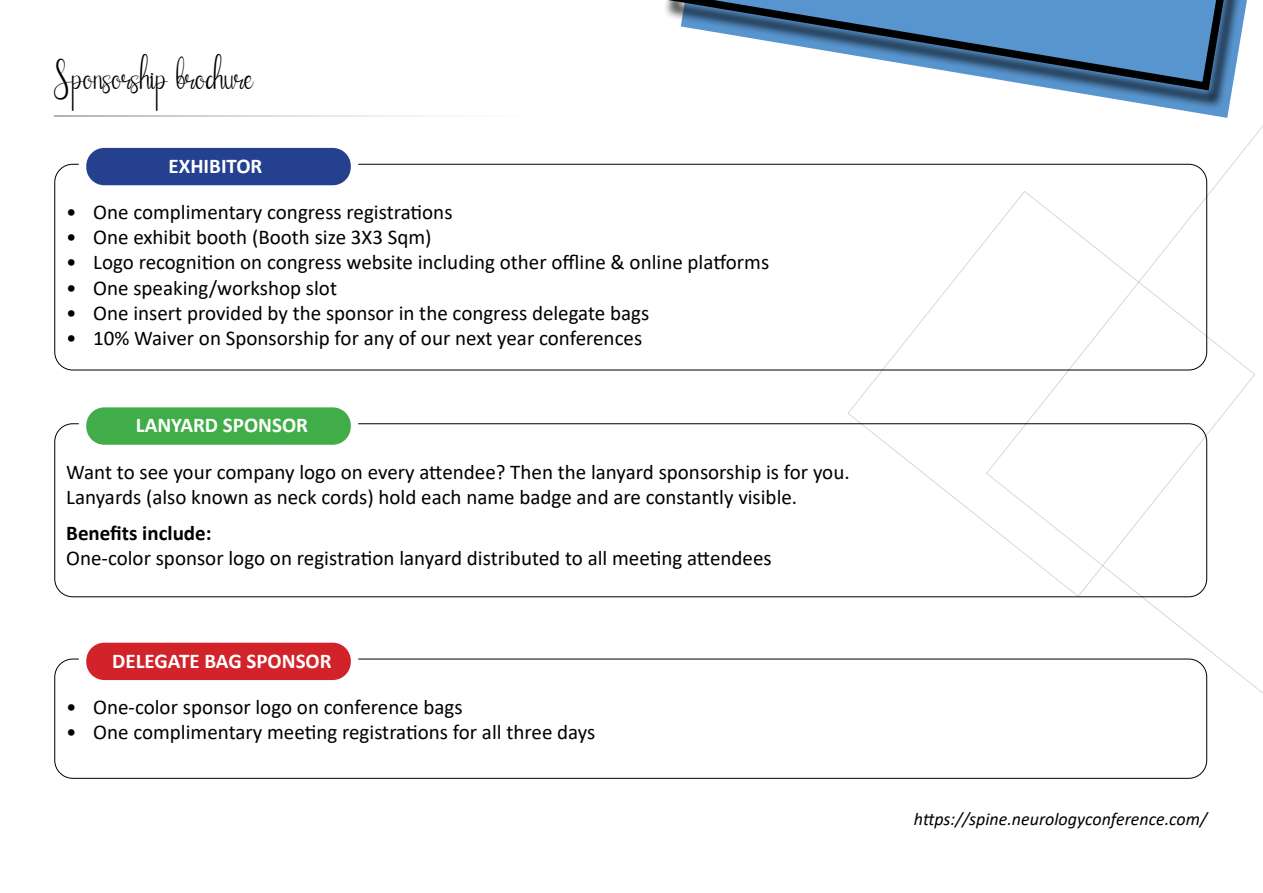
<style>
.page{position:relative;width:1263px;height:893px;background:#fff}
.page>*{position:absolute;margin:0;border:0;box-sizing:border-box;transform-origin:0 0}
.t1{font:36px "Cathallina";color:#000}
.t2{font:21px/25.2px "Calibri";color:#000}
.t3{font:700 21px "Calibri";color:#fff}
.t4{font:700 21px "Calibri";color:#000}
.t5{font:italic 18px "Calibri";color:#000}
</style>
<div class="page">
<svg style="left:54px;top:115px;width:371px;height:1px"></svg>
<div style="left:54px;top:659px;width:1153px;height:120px;border:1px solid #000;border-radius:18px"></div>
<div style="left:82px;top:144px;width:273px;height:45px;background:#25408f;border-radius:22px"></div>
<div style="left:79px;top:140px;width:279px;height:53px;border:8px solid #fff;border-radius:22px"></div>
<div style="left:82px;top:404px;width:273px;height:44px;background:#41ad49;border-radius:22px"></div>
<div style="left:79px;top:400px;width:279px;height:52px;border:8px solid #fff;border-radius:22px"></div>
<div style="left:82px;top:639px;width:273px;height:45px;background:#d2232a;border-radius:22px"></div>
<div style="left:79px;top:635px;width:279px;height:52px;border:8px solid #fff;border-radius:22px"></div>
<svg style="left:665px;top:0;width:582px;height:78px"></svg>
<svg style="left:847px;top:241px;width:138px;height:356px"></svg>
<svg style="left:985px;top:72px;width:278px;height:677px"></svg>
<h1 class="t1" style="left:54px;top:55px;width:200px">Sponsorship brochure</h1>
<p class="t3" style="left:169px;top:151px;width:95px">EXHIBITOR</p>
<p class="t2" style="left:66px;top:199px;width:388px">• One complimentary congress registrations</p>
<p class="t2" style="left:66px;top:224px;width:367px">• One exhibit booth (Booth size 3X3 Sqm)</p>
<p class="t2" style="left:66px;top:249px;width:704px">• Logo recognition on congress website including other offline &amp; online platforms</p>
<p class="t2" style="left:66px;top:275px;width:272px">• One speaking/workshop slot</p>
<p class="t2" style="left:66px;top:300px;width:585px">• One insert provided by the sponsor in the congress delegate bags</p>
<p class="t2" style="left:66px;top:325px;width:577px">• 10% Waiver on Sponsorship for any of our next year conferences</p>
<p class="t3" style="left:136px;top:410px;width:174px">LANYARD SPONSOR</p>
<p class="t2" style="left:66px;top:458px;width:785px">Want to see your company logo on every attendee? Then the lanyard sponsorship is for you.<br>Lanyards (also known as neck cords) hold each name badge and are constantly visible.</p>
<p class="t4" style="left:66px;top:518px;width:147px">Benefits include:</p>
<p class="t2" style="left:66px;top:545px;width:707px">One-color sponsor logo on registration lanyard distributed to all meeting attendees</p>
<p class="t3" style="left:112px;top:646px;width:221px">DELEGATE BAG SPONSOR</p>
<p class="t2" style="left:66px;top:694px;width:398px">• One-color sponsor logo on conference bags</p>
<p class="t2" style="left:66px;top:719px;width:531px">• One complimentary meeting registrations for all three days</p>
<p class="t5" style="left:914px;top:807px;width:295px">https://spine.neurologyconference.com/</p>
</div>
